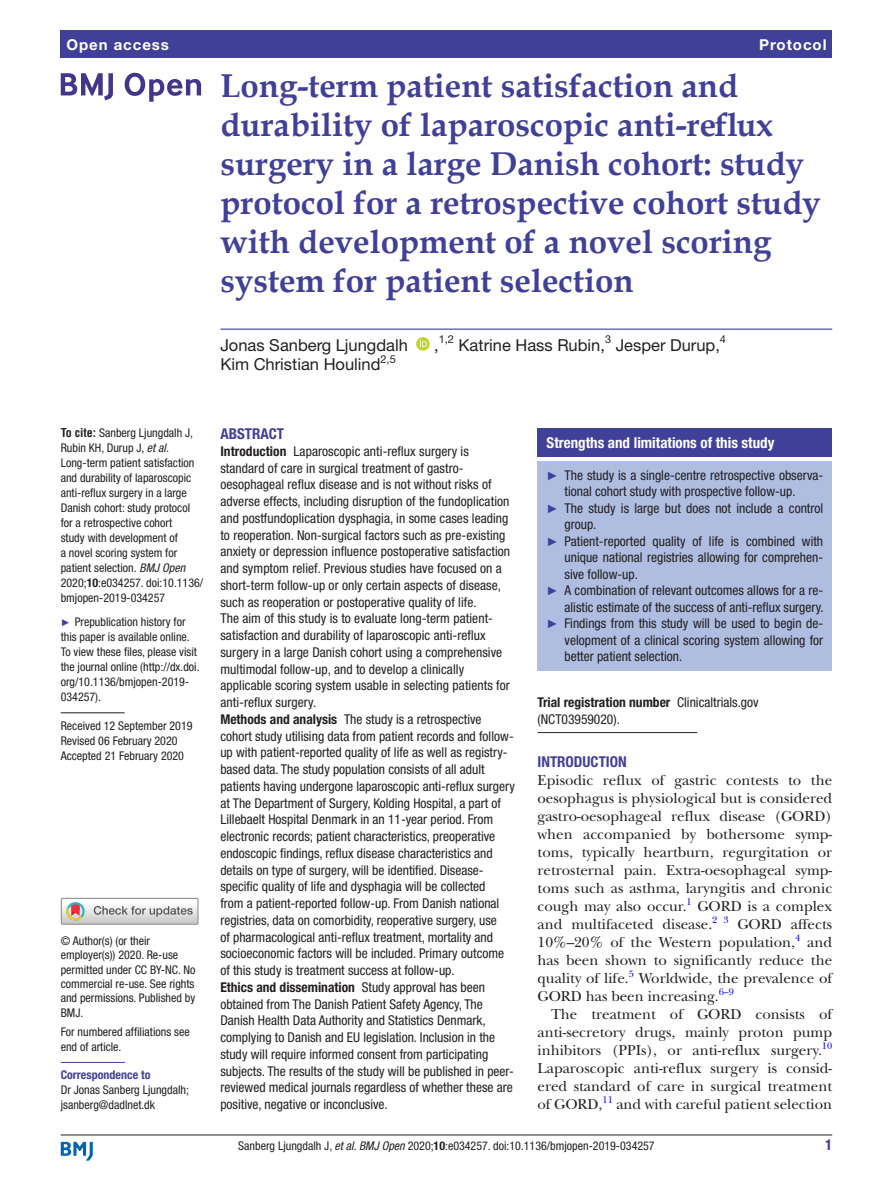
<style>
.page{position:relative;width:893px;height:1191px;background:#fff}
.page>*{position:absolute;margin:0;border:0;box-sizing:border-box;transform-origin:0 0}
.t1{font:700 33px/39px "Book Antiqua";color:#414099}
.t2{font:16.5px "Helvetica Neue LT Std";color:#231f20}
.t3{font:15px/18px "New Baskerville";color:#231f20;text-align:justify}
.t4{font:700 condensed 15px "Helvetica Neue LT Std";color:#fff}
.t5{font:700 condensed 15px "Helvetica Neue LT Std";color:#414099}
.t6{font:700 15px "Helvetica Neue LT Std";letter-spacing:.065em;color:#fff}
.t7{font:condensed 13.5px/16.8px "Helvetica Neue LT Std";color:#231f20}
.t8{font:condensed 12px/15px "Helvetica Neue LT Std";color:#231f20}
.t9{font:700 condensed 12px "Helvetica Neue LT Std";color:#414099}
.t10{font:10.95px "Helvetica Neue LT Std";color:#231f20}
.t11{font:9.9px "New Baskerville";color:#00f}
.s1{font-family:"Helvetica LT Std";font-weight:700}
.s2{font-style:italic}
.s3{font-weight:700}
.s4{font-family:"Arial";font-stretch:normal;font-size:9.75px;color:#414099}
.s5{font-family:"Arial";font-stretch:normal;font-size:12px;color:#414099}
</style>
<div class="page">
<hr style="left:61px;top:1134px;width:771px;height:1px;background:#231f20">
<svg style="left:61px;top:1141px;width:32px;height:19px"></svg>
<div style="left:61px;top:31px;width:771px;height:27px;background:#414099"></div>
<hr style="left:220px;top:328px;width:612px;height:2px;background:#414099">
<svg style="left:416px;top:337px;width:14px;height:14px"></svg>
<hr style="left:61px;top:712px;width:64px;height:1px;background:#231f20">
<hr style="left:61px;top:1062px;width:64px;height:1px;background:#414099">
<svg style="left:61px;top:73px;width:52px;height:27px"></svg>
<svg style="left:125px;top:73px;width:76px;height:29px"></svg>
<div style="left:61px;top:897px;width:138px;height:27px;border:1px solid #969090"></div>
<svg style="left:61px;top:898px;width:137px;height:26px"></svg>
<hr style="left:538px;top:732px;width:159px;height:1px;background:#231f20">
<div style="left:538px;top:428px;width:294px;height:29px;background:#414099"></div>
<div style="left:538px;top:461px;width:294px;height:209px;background:#afbde1"></div>
<p class="t6" style="left:66px;top:35px;width:104px">Open access</p>
<p class="t6" style="left:759px;top:35px;width:69px">Protocol</p>
<h1 class="t1" style="left:220px;top:66px;width:602px">Long-term patient satisfaction and durability of laparoscopic anti-reflux surgery in a large Danish cohort: study protocol for a retrospective cohort study with development of a novel scoring system for patient selection</h1>
<p class="t2" style="left:220px;top:335px;width:189px">Jonas Sanberg Ljungdalh</p>
<p class="t2" style="left:434px;top:335px;width:6px">,</p>
<p class="t10" style="left:439px;top:333px;width:17px">1,2</p>
<p class="t2" style="left:459px;top:335px;width:148px">Katrine Hass Rubin,</p>
<p class="t10" style="left:605px;top:333px;width:8px">3</p>
<p class="t2" style="left:616px;top:335px;width:106px">Jesper Durup,</p>
<p class="t10" style="left:720px;top:333px;width:8px">4</p>
<p class="t2" style="left:220px;top:354px;width:162px">Kim Christian Houlind</p>
<p class="t10" style="left:381px;top:352px;width:17px">2,5</p>
<p class="t8" style="left:61px;top:425px;width:144px"><span class="s1">To cite:</span> Sanberg Ljungdalh J,<br>Rubin KH, Durup J, <span class="s2">et al</span>.<br>Long-term patient satisfaction and durability of laparoscopic anti-reflux surgery in a large<br>Danish cohort: study protocol for a retrospective cohort<br>study with development of<br>a novel scoring system for patient selection. <span class="s2">BMJ Open<br></span>2020;<span class="s3">10</span>:e034257. doi:10.1136/ bmjopen-2019-034257</p>
<p class="t8" style="left:61px;top:614px;width:140px"><span class="s4">►</span> Prepublication history for this paper is available online.<br>To view these files, please visit the journal online (http://dx.doi. org/10.1136/bmjopen-2019-<br>034257).</p>
<p class="t8" style="left:61px;top:718px;width:133px">Received 12 September 2019<br>Revised 06 February 2020<br>Accepted 21 February 2020</p>
<p class="t8" style="left:61px;top:933px;width:136px;line-height:14.4px">© Author(s) (or their employer(s)) 2020. Re-use permitted under CC BY-NC. No commercial re-use. See rights and permissions. Published by<br>BMJ.</p>
<p class="t8" style="left:61px;top:1024px;width:130px">For numbered affiliations see end of article.</p>
<p class="t9" style="left:61px;top:1067px;width:91px">Correspondence to</p>
<p class="t8" style="left:61px;top:1082px;width:130px">Dr Jonas Sanberg Ljungdalh; jsanberg@dadlnet.dk</p>
<p class="t5" style="left:220px;top:425px;width:65px">Abstract</p>
<p class="t7" style="left:220px;top:442px;width:296px"><span class="s3">Introduction</span> Laparoscopic anti-reflux surgery is standard of care in surgical treatment of gastro&shy;oesophageal reflux disease and is not without risks of adverse effects, including disruption of the fundoplication and postfundoplication dysphagia, in some cases leading to reoperation. Non-surgical factors such as pre-existing anxiety or depression influence postoperative satisfaction and symptom relief. Previous studies have focused on a short-term follow-up or only certain aspects of disease, such as reoperation or postoperative quality of life.<br>The aim of this study is to evaluate long-term patient&shy;satisfaction and durability of laparoscopic anti-reflux surgery in a large Danish cohort using a comprehensive multimodal follow-up, and to develop a clinically applicable scoring system usable in selecting patients for anti-reflux surgery.<br><span class="s3">Methods and analysis</span> The study is a retrospective cohort study utilising data from patient records and follow&shy;up with patient-reported quality of life as well as registry&shy;based data. The study population consists of all adult patients having undergone laparoscopic anti-reflux surgery at The Department of Surgery, Kolding Hospital, a part of Lillebaelt Hospital Denmark in an 11-year period. From electronic records; patient characteristics, preoperative endoscopic findings, reflux disease characteristics and details on type of surgery, will be identified. Disease&shy;specific quality of life and dysphagia will be collected<br>from a patient-reported follow-up. From Danish national registries, data on comorbidity, reoperative surgery, use<br>of pharmacological anti-reflux treatment, mortality and socioeconomic factors will be included. Primary outcome of this study is treatment success at follow-up.<br><span class="s3">Ethics and dissemination</span> Study approval has been obtained from The Danish Patient Safety Agency, The Danish Health Data Authority and Statistics Denmark, complying to Danish and EU legislation. Inclusion in the study will require informed consent from participating subjects. The results of the study will be published in peer&shy;reviewed medical journals regardless of whether these are positive, negative or inconclusive.</p>
<p class="t4" style="left:547px;top:434px;width:229px">Strengths and limitations of this study</p>
<p class="t7" style="left:547px;top:466px;width:278px"><span class="s5">►</span> The study is a single-centre retrospective observa-</p>
<p class="t7" style="left:565px;top:483px;width:233px">tional cohort study with prospective follow-up.</p>
<p class="t7" style="left:547px;top:499px;width:278px"><span class="s5">►</span> The study is large but does not include a control</p>
<p class="t7" style="left:565px;top:516px;width:33px">group.</p>
<p class="t7" style="left:547px;top:532px;width:278px"><span class="s5">►</span> Patient-reported quality of life is combined with</p>
<p class="t7" style="left:565px;top:549px;width:260px">unique national registries allowing for comprehen-</p>
<p class="t7" style="left:565px;top:565px;width:75px">sive follow-up.</p>
<p class="t7" style="left:547px;top:582px;width:278px"><span class="s5">►</span> A combination of relevant outcomes allows for a re-</p>
<p class="t7" style="left:565px;top:598px;width:261px">alistic estimate of the success of anti-reflux surgery.</p>
<p class="t7" style="left:547px;top:615px;width:278px"><span class="s5">►</span> Findings from this study will be used to begin de-</p>
<p class="t7" style="left:565px;top:631px;width:260px">velopment of a clinical scoring system allowing for</p>
<p class="t7" style="left:565px;top:648px;width:119px">better patient selection.</p>
<p class="t7" style="left:538px;top:694px;width:223px"><span class="s3">Trial registration number</span> Clinicaltrials.gov (NCT03959020).</p>
<p class="t5" style="left:538px;top:753px;width:91px">Introduction</p>
<p class="t3" style="left:538px;top:771px;width:296px">Episodic reflux of gastric contests to the oesophagus is physiological but is considered gastro-oesophageal reflux disease (GORD) when accompanied by bothersome symp&shy;toms, typically heartburn, regurgitation or retrosternal pain. Extra-oesophageal symp&shy;toms such as asthma, laryngitis and chronic cough may also occur.</p>
<p class="t11" style="left:687px;top:895px;width:7px">1</p>
<p class="t3" style="left:538px;top:897px;width:296px;text-indent:160px">GORD is a complex and multifaceted disease.</p>
<p class="t11" style="left:712px;top:913px;width:18px">2 3</p>
<p class="t3" style="left:538px;top:915px;width:296px;text-indent:200px">GORD affects<br>10%–20% of the Western population,</p>
<p class="t11" style="left:795px;top:931px;width:7px">4</p>
<p class="t3" style="left:538px;top:933px;width:296px;text-indent:270px">and has been shown to significantly reduce the quality of life.</p>
<p class="t11" style="left:629px;top:967px;width:7px">5</p>
<p class="t3" style="left:538px;top:969px;width:296px;text-indent:101px">Worldwide, the prevalence of<br>GORD has been increasing.</p>
<p class="t11" style="left:719px;top:985px;width:17px">6–9</p>
<p class="t3" style="left:538px;top:1005px;width:296px;text-indent:14px">The treatment of GORD consists of anti-secretory drugs, mainly proton pump inhibitors (PPIs), or anti-reflux surgery.</p>
<p class="t11" style="left:822px;top:1039px;width:12px">10</p>
<p class="t3" style="left:538px;top:1059px;width:296px">Laparoscopic anti-reflux surgery is consid&shy;ered standard of care in surgical treatment of GORD,</p>
<p class="t11" style="left:603px;top:1093px;width:12px">11</p>
<p class="t3" style="left:616px;top:1095px;width:217px">and with careful patient selection</p>
<p class="t8" style="left:238px;top:1137px;width:418px">Sanberg Ljungdalh J, <span class="s2">et al</span>. <span class="s2">BMJ Open</span> 2020;<span class="s3">10</span>:e034257. doi:10.1136/bmjopen-2019-034257</p>
<p class="t5" style="left:825px;top:1135px;width:9px">1</p>
</div>
